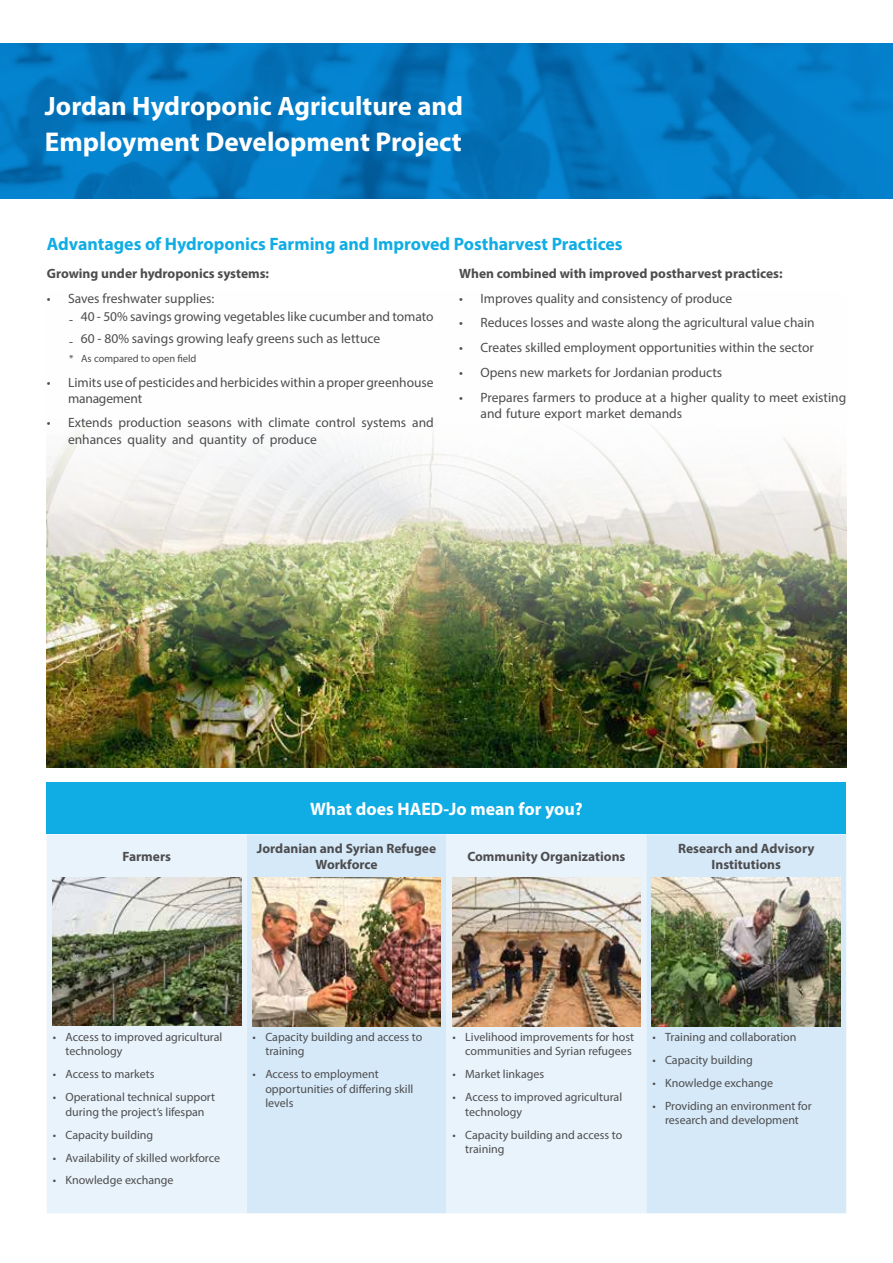
<style>
.page{position:relative;width:893px;height:1263px;background:#fff}
.page>*{position:absolute;margin:0;border:0;box-sizing:border-box;transform-origin:0 0}
.t1{font:700 27.15px "Myriad Pro";color:#fff}
.t2{font:700 26.7px "Myriad Pro";color:#fff}
.t3{font:700 18px "Myriad Pro";color:#10ade4}
.t4{font:700 18px "Myriad Pro";color:#fff}
.t5{font:13.5px/16.2px "Myriad Pro";color:#4d4d4f}
.t6{font:700 13.5px/16.2px "Myriad Pro";color:#4d4d4f;text-align:center}
.t7{font:12px/14.4px "Myriad Pro";color:#4d4d4f}
.t8{font:10.5px "Myriad Pro";color:#4d4d4f}
.s1{font-family:"Myriad Arabic"}
</style>
<div class="page">
<svg style="left:0;top:44px;width:893px;height:154px;background:#0378c1"></svg>
<img style="left:47px;top:427px;width:799px;height:340px">
<div style="left:47px;top:782px;width:799px;height:52px;background:#10ade4"></div>
<div style="left:646px;top:834px;width:200px;height:379px;background:#d6e9f8"></div>
<svg style="left:47px;top:834px;width:599px;height:379px;background:#e2eff9"></svg>
<img style="left:652px;top:878px;width:189px;height:148px">
<img style="left:452px;top:878px;width:189px;height:148px">
<img style="left:252px;top:878px;width:189px;height:148px">
<img style="left:52px;top:878px;width:189px;height:148px">
<h2 class="t2" style="left:45px;top:89px;width:420px">Jordan Hydroponic Agriculture and</h2>
<h1 class="t1" style="left:45px;top:124px;width:418px">Employment Development Project</h1>
<h3 class="t3" style="left:47px;top:232px;width:577px">Advantages of Hydroponics Farming and Improved Postharvest Practices</h3>
<p class="t6" style="left:47px;top:265px;width:224px">Growing under hydroponics systems:</p>
<p class="t5" style="left:70px;top:289px;width:365px;line-height:18.8px;text-indent:-23px">• Saves freshwater supplies:<br><span class="s1">ـ</span> 40 - 50% savings growing vegetables like cucumber and tomato</p>
<p class="t5" style="left:70px;top:330px;width:312px"><span class="s1">ـ</span> 60 - 80% savings growing leafy greens such as lettuce</p>
<p class="t8" style="left:69px;top:352px;width:129px">* As compared to open field</p>
<p class="t5" style="left:68px;top:374px;width:367px;text-indent:-21px">• Limits use of pesticides and herbicides within a proper greenhouse management</p>
<p class="t5" style="left:68px;top:415px;width:367px;text-indent:-21px">• Extends production seasons with climate control systems and enhances quality and quantity of produce</p>
<p class="t6" style="left:459px;top:265px;width:325px">When combined with improved postharvest practices:</p>
<p class="t5" style="left:459px;top:290px;width:274px">• Improves quality and consistency of produce</p>
<p class="t5" style="left:459px;top:315px;width:357px">• Reduces losses and waste along the agricultural value chain</p>
<p class="t5" style="left:459px;top:339px;width:356px">• Creates skilled employment opportunities within the sector</p>
<p class="t5" style="left:459px;top:364px;width:265px">• Opens new markets for Jordanian products</p>
<p class="t5" style="left:480px;top:389px;width:367px;text-indent:-21px">• Prepares farmers to produce at a higher quality to meet existing and future export market demands</p>
<p class="t6" style="left:122px;top:848px;width:50px">Farmers</p>
<h3 class="t4" style="left:310px;top:797px;width:274px">What does HAED-Jo mean for you?</h3>
<p class="t6" style="left:257px;top:840px;width:181px">Jordanian and Syrian Refugee<br>Workforce</p>
<p class="t6" style="left:467px;top:848px;width:160px">Community Organizations</p>
<p class="t6" style="left:678px;top:840px;width:138px">Research and Advisory<br>Institutions</p>
<p class="t7" style="left:66px;top:1030px;width:158px;text-indent:-13px">• Access to improved agricultural technology</p>
<p class="t7" style="left:53px;top:1067px;width:103px">• Access to markets</p>
<p class="t7" style="left:53px;top:1090px;width:164px;text-align:center">• Operational technical support during the project’s lifespan</p>
<p class="t7" style="left:53px;top:1127px;width:102px">• Capacity building</p>
<p class="t7" style="left:53px;top:1150px;width:169px">• Availability of skilled workforce</p>
<p class="t7" style="left:53px;top:1173px;width:122px">• Knowledge exchange</p>
<p class="t7" style="left:265px;top:1030px;width:158px;text-indent:-13px">• Capacity building and access to training</p>
<p class="t7" style="left:265px;top:1067px;width:149px;text-indent:-13px">• Access to employment opportunities of differing skill levels</p>
<p class="t7" style="left:452px;top:1029px;width:183px;text-align:right">• Livelihood improvements for host communities and Syrian refugees</p>
<p class="t7" style="left:452px;top:1067px;width:93px">• Market linkages</p>
<p class="t7" style="left:465px;top:1090px;width:158px;text-indent:-13px">• Access to improved agricultural technology</p>
<p class="t7" style="left:465px;top:1127px;width:158px;text-indent:-13px">• Capacity building and access to training</p>
<p class="t7" style="left:652px;top:1029px;width:146px">• Training and collaboration</p>
<p class="t7" style="left:652px;top:1052px;width:102px">• Capacity building</p>
<p class="t7" style="left:652px;top:1075px;width:122px">• Knowledge exchange</p>
<p class="t7" style="left:652px;top:1098px;width:161px;text-align:center">• Providing an environment for research and development</p>
</div>
